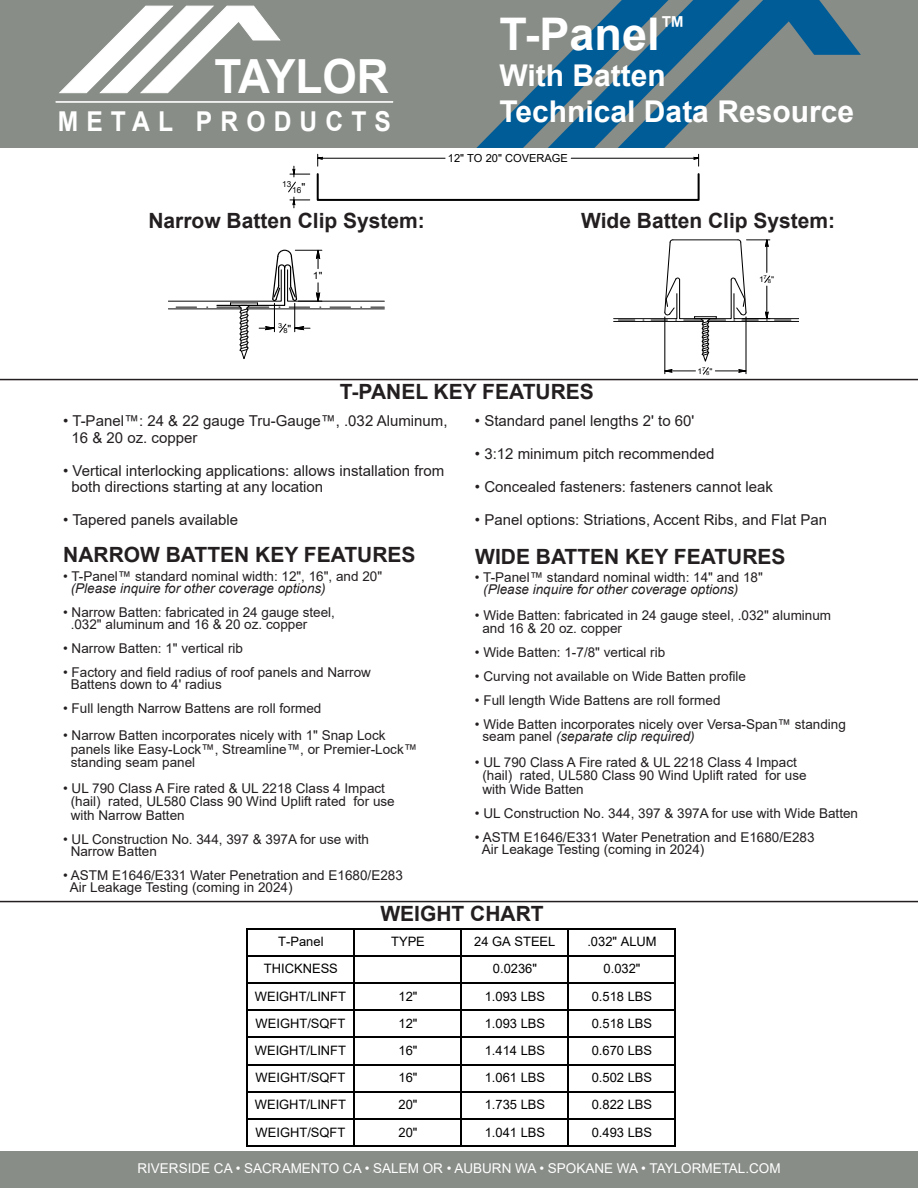
<style>
.page{position:relative;width:918px;height:1188px;background:#fff}
.page>*{position:absolute;margin:0;border:0;box-sizing:border-box;transform-origin:0 0}
.t1{font:700 47.1px "Arial";color:#fff;scale:.94 1}
.t2{font:700 45px "Arial";color:#fff}
.t3{font:700 30px "Arial";color:#fff}
.t4{font:700 27.3px "Arial";letter-spacing:.33em;color:#fff;scale:.9 1}
.t5{font:700 21px "Arial";color:#231f20}
.t6{font:15px/16.5px "Arial";color:#231f20}
.t7{font:13.5px/12px "Arial";color:#231f20}
.t8{font:13.5px "Arial";color:#fff}
.t9{font:12.9px/27.2px "Arial";color:#000;text-align:center}
.t10{font:11.1px "Arial";color:#000}
.t11{font:9.9px "Arial";color:#000;scale:1.08 1}
.t12{font:8.25px "Arial";color:#000}
.t13{font:7.95px "Arial";color:#000;scale:1.08 1}
.t14{font:6.9px "Arial";color:#000;scale:1.08 1}
.t15{font:5.55px "Arial";color:#000;scale:1.08 1}
.s1{font-style:italic}
</style>
<div class="page">
<div style="left:0;top:0;width:918px;height:148px;background:#888d87"></div>
<svg style="left:476px;top:0;width:385px;height:148px"></svg>
<div style="left:0;top:1151px;width:918px;height:37px;background:#888d87"></div>
<svg style="left:59px;top:6px;width:221px;height:87px"></svg>
<hr style="left:56px;top:101px;width:337px;height:2px;background:#fff">
<hr style="left:0;top:379px;width:918px;height:1px;background:#231f20">
<svg style="left:168px;top:249px;width:216px;height:110px"></svg>
<hr style="left:247px;top:928px;width:1px;height:219px;background:#000">
<hr style="left:354px;top:929px;width:1px;height:218px;background:#000">
<hr style="left:461px;top:929px;width:1px;height:218px;background:#000">
<hr style="left:568px;top:929px;width:1px;height:218px;background:#000">
<hr style="left:675px;top:929px;width:1px;height:218px;background:#000">
<hr style="left:248px;top:928px;width:428px;height:1px;background:#000">
<hr style="left:248px;top:955px;width:428px;height:1px;background:#000">
<hr style="left:248px;top:982px;width:428px;height:2px;background:#000">
<hr style="left:248px;top:1010px;width:428px;height:1px;background:#000">
<hr style="left:248px;top:1037px;width:428px;height:1px;background:#000">
<hr style="left:248px;top:1064px;width:428px;height:1px;background:#000">
<hr style="left:248px;top:1091px;width:428px;height:1px;background:#000">
<hr style="left:248px;top:1119px;width:428px;height:1px;background:#000">
<hr style="left:248px;top:1146px;width:428px;height:1px;background:#000">
<svg style="left:614px;top:239px;width:185px;height:136px"></svg>
<hr style="left:0;top:901px;width:918px;height:1px;background:#231f20">
<hr style="left:322px;top:158px;width:123px;height:1px;background:#000">
<hr style="left:571px;top:158px;width:124px;height:1px;background:#000">
<svg style="left:288px;top:154px;width:35px;height:54px"></svg>
<svg style="left:693px;top:154px;width:7px;height:12px"></svg>
<div style="left:317px;top:173px;width:383px;height:28px;border:2px solid #000"></div>
<h1 class="t1" style="left:215px;top:45px;width:187px">TAYLOR</h1>
<h3 class="t4" style="left:58px;top:103px;width:372px">METAL PRODUCTS</h3>
<p class="t12" style="left:282px;top:178px;width:11px">13</p>
<p class="t12" style="left:292px;top:185px;width:15px">16<sup>"</sup></p>
<p class="t2" style="left:500px;top:3px;width:188px">T-Panel<sup>™</sup></p>
<p class="t3" style="left:500px;top:54px;width:168px">With Batten</p>
<p class="t3" style="left:500px;top:90px;width:356px">Technical Data Resource</p>
<p class="t10" style="left:448px;top:151px;width:122px">12" TO 20" COVERAGE</p>
<p class="t5" style="left:148px;top:206px;width:278px">Narrow Batten Clip System:</p>
<p class="t5" style="left:581px;top:206px;width:256px">Wide Batten Clip System:</p>
<p class="t11" style="left:313px;top:269px;width:11px">1"</p>
<p class="t13" style="left:759px;top:274px;width:9px">1<sup>7</sup></p>
<p class="t15" style="left:768px;top:278px;width:7px">8<sup>"</sup></p>
<p class="t14" style="left:278px;top:321px;width:5px">3</p>
<p class="t14" style="left:283px;top:326px;width:9px">8<sup>"</sup></p>
<p class="t5" style="left:340px;top:377px;width:255px">T-PANEL KEY FEATURES</p>
<p class="t13" style="left:698px;top:365px;width:9px">1<sup>7</sup></p>
<p class="t15" style="left:706px;top:369px;width:7px">8<sup>"</sup></p>
<p class="t6" style="left:72px;top:413px;width:378px;text-indent:-8px">• T-Panel™: 24 &amp; 22 gauge Tru-Gauge™, .032 Aluminum,<br>16 &amp; 20 oz. copper</p>
<p class="t6" style="left:72px;top:462px;width:374px;text-indent:-8px">• Vertical interlocking applications: allows installation from both directions starting at any location</p>
<p class="t6" style="left:63px;top:512px;width:177px">• Tapered panels available</p>
<p class="t5" style="left:63px;top:540px;width:354px">NARROW BATTEN KEY FEATURES</p>
<p class="t7" style="left:71px;top:570px;width:313px;text-indent:-8px">• T-Panel™ standard nominal width: 12", 16", and 20" <span class="s1">(Please inquire for other coverage options)</span></p>
<p class="t7" style="left:71px;top:606px;width:266px;text-indent:-8px">• Narrow Batten: fabricated in 24 gauge steel, .032" aluminum and 16 &amp; 20 oz. copper</p>
<p class="t7" style="left:63px;top:642px;width:181px">• Narrow Batten: 1" vertical rib</p>
<p class="t7" style="left:71px;top:666px;width:302px;text-indent:-8px">• Factory and field radius of roof panels and Narrow<br>Battens down to 4' radius</p>
<p class="t7" style="left:63px;top:702px;width:260px">• Full length Narrow Battens are roll formed</p>
<p class="t7" style="left:71px;top:729px;width:348px;line-height:13.5px;text-indent:-8px">• Narrow Batten incorporates nicely with 1" Snap Lock panels like Easy-Lock™, Streamline™, or Premier-Lock™ standing seam panel</p>
<p class="t7" style="left:71px;top:781px;width:326px;line-height:13.5px;text-indent:-8px">• UL 790 Class A Fire rated &amp; UL 2218 Class 4 Impact (hail) rated, UL580 Class 90 Wind Uplift rated for use with Narrow Batten</p>
<p class="t7" style="left:71px;top:833px;width:300px;text-indent:-8px">• UL Construction No. 344, 397 &amp; 397A for use with<br>Narrow Batten</p>
<p class="t7" style="left:70px;top:869px;width:334px;text-indent:-7px">• ASTM E1646/E331 Water Penetration and E1680/E283<br>Air Leakage Testing (coming in 2024)</p>
<p class="t6" style="left:475px;top:413px;width:221px">• Standard panel lengths 2' to 60'</p>
<p class="t6" style="left:475px;top:446px;width:241px">• 3:12 minimum pitch recommended</p>
<p class="t6" style="left:475px;top:479px;width:299px">• Concealed fasteners: fasteners cannot leak</p>
<p class="t6" style="left:475px;top:512px;width:354px">• Panel options: Striations, Accent Ribs, and Flat Pan</p>
<p class="t5" style="left:475px;top:541px;width:312px">WIDE BATTEN KEY FEATURES</p>
<p class="t7" style="left:483px;top:572px;width:281px;text-indent:-8px">• T-Panel™ standard nominal width: 14" and 18" <span class="s1">(Please inquire for other coverage options)</span></p>
<p class="t7" style="left:482px;top:608px;width:350px;line-height:13.5px;text-indent:-8px">• Wide Batten: fabricated in 24 gauge steel, .032" aluminum and 16 &amp; 20 oz. copper</p>
<p class="t7" style="left:475px;top:647px;width:192px">• Wide Batten: 1-7/8" vertical rib</p>
<p class="t7" style="left:475px;top:671px;width:273px">• Curving not available on Wide Batten profile</p>
<p class="t7" style="left:475px;top:695px;width:247px">• Full length Wide Battens are roll formed</p>
<p class="t7" style="left:482px;top:719px;width:365px;text-indent:-8px">• Wide Batten incorporates nicely over Versa-Span™ standing seam panel <span class="s1">(separate clip required)</span></p>
<p class="t7" style="left:482px;top:755px;width:326px;line-height:13.5px;text-indent:-8px">• UL 790 Class A Fire rated &amp; UL 2218 Class 4 Impact (hail) rated, UL580 Class 90 Wind Uplift rated for use with Wide Batten</p>
<p class="t7" style="left:475px;top:807px;width:385px">• UL Construction No. 344, 397 &amp; 397A for use with Wide Batten</p>
<p class="t7" style="left:482px;top:831px;width:334px;text-indent:-7px">• ASTM E1646/E331 Water Penetration and E1680/E283<br>Air Leakage Testing (coming in 2024)</p>
<p class="t5" style="left:380px;top:899px;width:165px">WEIGHT CHART</p>
<p class="t9" style="left:474px;top:928px;width:83px">24 GA STEEL</p>
<p class="t9" style="left:587px;top:928px;width:71px">.032" ALUM</p>
<p class="t9" style="left:278px;top:928px;width:47px">T-Panel</p>
<p class="t9" style="left:391px;top:928px;width:35px">TYPE</p>
<p class="t9" style="left:255px;top:955px;width:93px">THICKNESS<br>WEIGHT/LINFT<br>WEIGHT/SQFT<br>WEIGHT/LINFT<br>WEIGHT/SQFT</p>
<p class="t9" style="left:485px;top:955px;width:62px">0.0236"<br>1.093 LBS<br>1.093 LBS<br>1.414 LBS<br>1.061 LBS</p>
<p class="t9" style="left:592px;top:955px;width:62px">0.032"<br>0.518 LBS</p>
<p class="t9" style="left:399px;top:982px;width:20px;text-align:justify">12" 12" 16" 16"</p>
<p class="t9" style="left:592px;top:1010px;width:62px">0.518 LBS</p>
<p class="t9" style="left:592px;top:1037px;width:62px;text-align:justify">0.670 LBS 0.502 LBS 0.822 LBS 0.493 LBS</p>
<p class="t9" style="left:255px;top:1091px;width:93px;text-align:left">WEIGHT/LINFT<br>WEIGHT/SQFT</p>
<p class="t9" style="left:399px;top:1091px;width:20px;text-align:left">20"<br>20"</p>
<p class="t9" style="left:485px;top:1091px;width:62px;text-align:left">1.735 LBS<br>1.041 LBS</p>
<p class="t8" style="left:137px;top:1159px;width:645px">RIVERSIDE CA • SACRAMENTO CA • SALEM OR • AUBURN WA • SPOKANE WA • TAYLORMETAL.COM</p>
</div>
